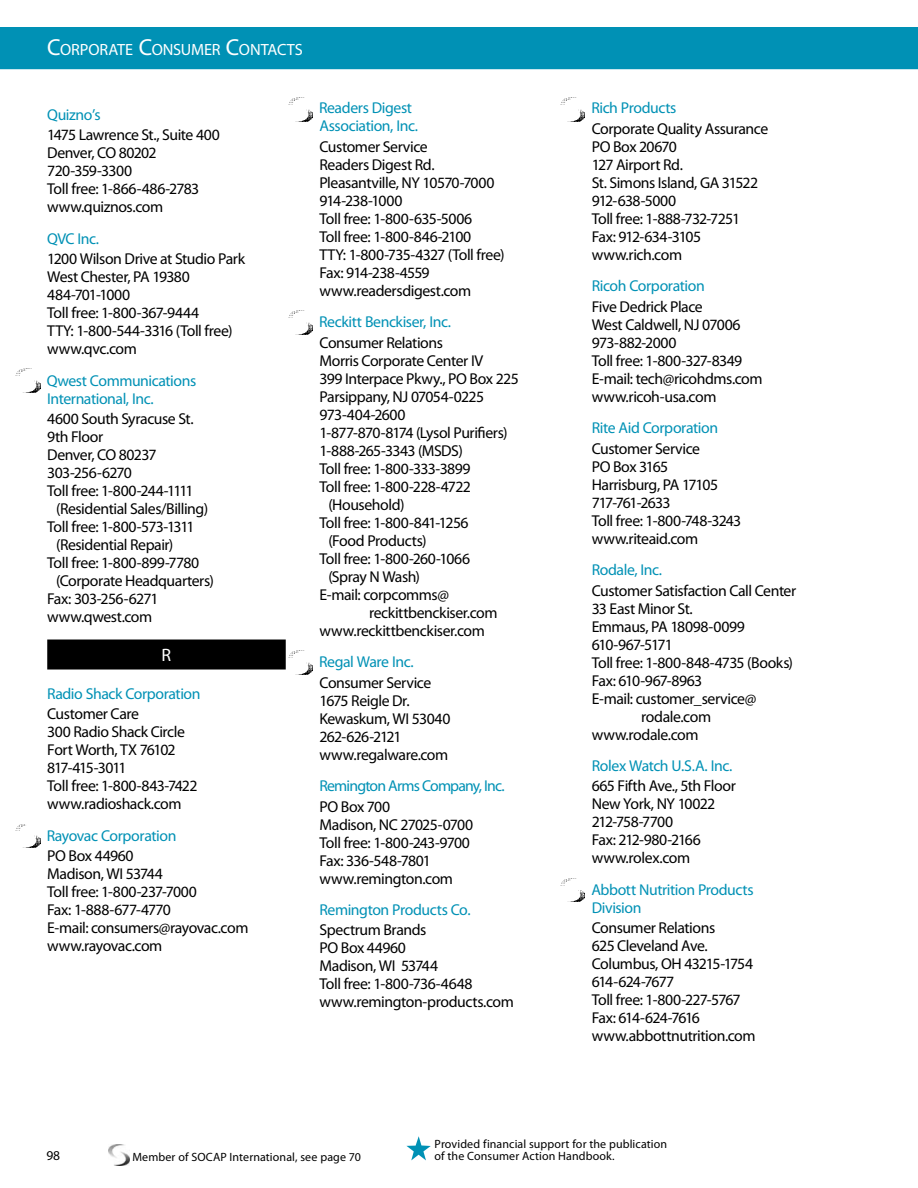
<style>
.page{position:relative;width:918px;height:1188px;background:#fff}
.page>*{position:absolute;margin:0;border:0;box-sizing:border-box;transform-origin:0 0}
.t1{font:18px "Myriad Pro";color:#fff}
.t2{font:16.35px "Myriad Pro";letter-spacing:-.005em;color:#fff}
.t3{font:15.75px/18px "Myriad Pro";letter-spacing:-.03em;color:#000}
.t4{font:15.75px/18px "Myriad Pro";letter-spacing:-.025em;color:#0091b5}
.t5{font:15.75px "Myriad Pro";letter-spacing:-.055em;color:#0091b5}
.t6{font:15.75px "Myriad Pro";letter-spacing:-.075em;color:#000}
.t7{font:13.5px "Myriad Pro";color:#000}
.t8{font:12px/12px "Myriad Pro";letter-spacing:.01em;color:#000}
.s1{font-size:23.25px}
</style>
<div class="page">
<img style="left:108px;top:1144px;width:21px;height:22px">
<svg style="left:406px;top:1136px;width:25px;height:24px"></svg>
<div style="left:0;top:27px;width:918px;height:42px;background:#0091b5"></div>
<div style="left:47px;top:640px;width:239px;height:30px;background:#000"></div>
<img style="left:16px;top:369px;width:24px;height:24px">
<img style="left:16px;top:824px;width:24px;height:24px">
<img style="left:288px;top:98px;width:24px;height:24px">
<img style="left:288px;top:311px;width:24px;height:23px">
<img style="left:288px;top:651px;width:24px;height:23px">
<img style="left:560px;top:98px;width:25px;height:24px">
<img style="left:560px;top:878px;width:25px;height:24px">
<p class="t2" style="left:47px;top:39px;width:257px"><span class="s1">C</span>ORPORATE <span class="s1">C</span>ONSUMER <span class="s1">C</span>ONTACTS</p>
<p class="t4" style="left:47px;top:105px;width:55px">Quizno’s</p>
<p class="t3" style="left:47px;top:126px;width:174px">1475 Lawrence St., Suite 400<br>Denver, CO 80202<br>720-359-3300<br>Toll free: 1-866-486-2783 www.quiznos.com</p>
<p class="t4" style="left:47px;top:229px;width:53px">QVC Inc.</p>
<p class="t3" style="left:47px;top:250px;width:199px">1200 Wilson Drive at Studio Park<br>West Chester, PA 19380<br>484-701-1000<br>Toll free: 1-800-367-9444<br>TTY: 1-800-544-3316 (Toll free) www.qvc.com</p>
<p class="t4" style="left:47px;top:371px;width:151px">Qwest Communications<br>International, Inc.</p>
<p class="t3" style="left:47px;top:409px;width:148px">4600 South Syracuse St.</p>
<p class="t3" style="left:47px;top:427px;width:58px">9th Floor</p>
<p class="t3" style="left:47px;top:445px;width:111px">Denver, CO 80237</p>
<p class="t3" style="left:47px;top:463px;width:86px">303-256-6270</p>
<p class="t3" style="left:47px;top:481px;width:148px">Toll free: 1-800-244-1111</p>
<p class="t3" style="left:56px;top:499px;width:154px">(Residential Sales/Billing)</p>
<p class="t3" style="left:47px;top:517px;width:149px">Toll free: 1-800-573-1311</p>
<p class="t3" style="left:56px;top:535px;width:119px">(Residential Repair)</p>
<p class="t3" style="left:47px;top:554px;width:154px">Toll free: 1-800-899-7780</p>
<p class="t3" style="left:56px;top:572px;width:159px">(Corporate Headquarters)</p>
<p class="t3" style="left:47px;top:590px;width:113px">Fax: 303-256-6271</p>
<p class="t3" style="left:47px;top:608px;width:107px">www.qwest.com</p>
<p class="t1" style="left:162px;top:644px;width:11px">R</p>
<p class="t4" style="left:47px;top:684px;width:155px">Radio Shack Corporation</p>
<p class="t3" style="left:47px;top:705px;width:152px">Customer Care<br>300 Radio Shack Circle<br>Fort Worth, TX 76102<br>817-415-3011<br>Toll free: 1-800-843-7422 www.radioshack.com</p>
<p class="t4" style="left:47px;top:826px;width:131px">Rayovac Corporation</p>
<p class="t3" style="left:47px;top:847px;width:203px">PO Box 44960<br>Madison, WI 53744<br>Toll free: 1-800-237-7000<br>Fax: 1-888-677-4770<br>E-mail: consumers@rayovac.com www.rayovac.com</p>
<p class="t4" style="left:319px;top:99px;width:100px">Readers Digest<br>Association, Inc.</p>
<p class="t3" style="left:320px;top:137px;width:187px">Customer Service<br>Readers Digest Rd.<br>Pleasantville, NY 10570-7000<br>914-238-1000<br>Toll free: 1-800-635-5006<br>Toll free: 1-800-846-2100<br>TTY: 1-800-735-4327 (Toll free)<br>Fax: 914-238-4559 www.readersdigest.com</p>
<p class="t4" style="left:319px;top:313px;width:134px">Reckitt Benckiser, Inc.</p>
<p class="t3" style="left:320px;top:333px;width:125px">Consumer Relations</p>
<p class="t3" style="left:320px;top:351px;width:165px">Morris Corporate Center IV</p>
<p class="t3" style="left:320px;top:369px;width:201px">399 Interpace Pkwy., PO Box 225</p>
<p class="t3" style="left:320px;top:387px;width:166px">Parsippany, NJ 07054-0225</p>
<p class="t3" style="left:320px;top:405px;width:88px">973-404-2600</p>
<p class="t3" style="left:320px;top:423px;width:190px">1-877-870-8174 (Lysol Purifiers)</p>
<p class="t3" style="left:320px;top:441px;width:145px">1-888-265-3343 (MSDS)</p>
<p class="t3" style="left:320px;top:459px;width:153px">Toll free: 1-800-333-3899</p>
<p class="t3" style="left:320px;top:477px;width:153px">Toll free: 1-800-228-4722</p>
<p class="t3" style="left:328px;top:495px;width:78px">(Household)</p>
<p class="t3" style="left:320px;top:513px;width:151px">Toll free: 1-800-841-1256</p>
<p class="t3" style="left:328px;top:531px;width:100px">(Food Products)</p>
<p class="t3" style="left:320px;top:549px;width:152px">Toll free: 1-800-260-1066</p>
<p class="t3" style="left:328px;top:567px;width:93px">(Spray N Wash)</p>
<p class="t3" style="left:320px;top:585px;width:131px">E-mail: corpcomms@</p>
<p class="t3" style="left:369px;top:603px;width:130px">reckittbenckiser.com</p>
<p class="t3" style="left:320px;top:621px;width:167px">www.reckittbenckiser.com</p>
<p class="t4" style="left:319px;top:653px;width:96px">Regal Ware Inc.</p>
<p class="t3" style="left:320px;top:673px;width:133px">Consumer Service<br>1675 Reigle Dr.<br>Kewaskum, WI 53040<br>262-626-2121 www.regalware.com</p>
<p class="t5" style="left:320px;top:776px;width:187px">Remington Arms Company, Inc.</p>
<p class="t3" style="left:320px;top:797px;width:155px">PO Box 700<br>Madison, NC 27025-0700<br>Toll free: 1-800-243-9700<br>Fax: 336-548-7801 www.remington.com</p>
<p class="t4" style="left:320px;top:901px;width:153px">Remington Products Co.</p>
<p class="t3" style="left:320px;top:921px;width:196px">Spectrum Brands<br>PO Box 44960<br>Madison, WI 53744<br>Toll free: 1-800-736-4648 www.remington-products.com</p>
<p class="t4" style="left:591px;top:99px;width:87px">Rich Products</p>
<p class="t3" style="left:592px;top:119px;width:178px">Corporate Quality Assurance<br>PO Box 20670<br>127 Airport Rd.<br>St. Simons Island, GA 31522<br>912-638-5000<br>Toll free: 1-888-732-7251<br>Fax: 912-634-3105 www.rich.com</p>
<p class="t4" style="left:592px;top:277px;width:115px">Ricoh Corporation</p>
<p class="t3" style="left:592px;top:297px;width:172px">Five Dedrick Place<br>West Caldwell, NJ 07006<br>973-882-2000<br>Toll free: 1-800-327-8349<br>E-mail: tech@ricohdms.com www.ricoh-usa.com</p>
<p class="t4" style="left:592px;top:419px;width:128px">Rite Aid Corporation</p>
<p class="t3" style="left:592px;top:439px;width:151px">Customer Service<br>PO Box 3165<br>Harrisburg, PA 17105<br>717-761-2633<br>Toll free: 1-800-748-3243 www.riteaid.com</p>
<p class="t4" style="left:592px;top:561px;width:72px">Rodale, Inc.</p>
<p class="t3" style="left:592px;top:581px;width:206px">Customer Satisfaction Call Center</p>
<p class="t3" style="left:592px;top:599px;width:103px">33 East Minor St.</p>
<p class="t3" style="left:592px;top:617px;width:155px">Emmaus, PA 18098-0099</p>
<p class="t6" style="left:592px;top:635px;width:83px">610-967-5171</p>
<p class="t3" style="left:592px;top:653px;width:203px">Toll free: 1-800-848-4735 (Books)</p>
<p class="t3" style="left:592px;top:671px;width:112px">Fax: 610-967-8963</p>
<p class="t3" style="left:592px;top:689px;width:166px">E-mail: customer_service@</p>
<p class="t3" style="left:641px;top:707px;width:71px">rodale.com</p>
<p class="t3" style="left:592px;top:725px;width:108px">www.rodale.com</p>
<p class="t4" style="left:592px;top:757px;width:142px">Rolex Watch U.S.A. Inc.</p>
<p class="t3" style="left:592px;top:777px;width:146px">665 Fifth Ave., 5th Floor<br>New York, NY 10022<br>212-758-7700<br>Fax: 212-980-2166 www.rolex.com</p>
<p class="t4" style="left:591px;top:880px;width:164px">Abbott Nutrition Products<br>Division</p>
<p class="t3" style="left:592px;top:919px;width:165px">Consumer Relations<br>625 Cleveland Ave.<br>Columbus, OH 43215-1754<br>614-624-7677<br>Toll free: 1-800-227-5767<br>Fax: 614-624-7616 www.abbottnutrition.com</p>
<p class="t7" style="left:46px;top:1147px;width:15px">98</p>
<p class="t8" style="left:132px;top:1151px;width:230px">Member of SOCAP International, see page 70</p>
<p class="t8" style="left:435px;top:1138px;width:234px">Provided financial support for the publication of the Consumer Action Handbook.</p>
</div>
